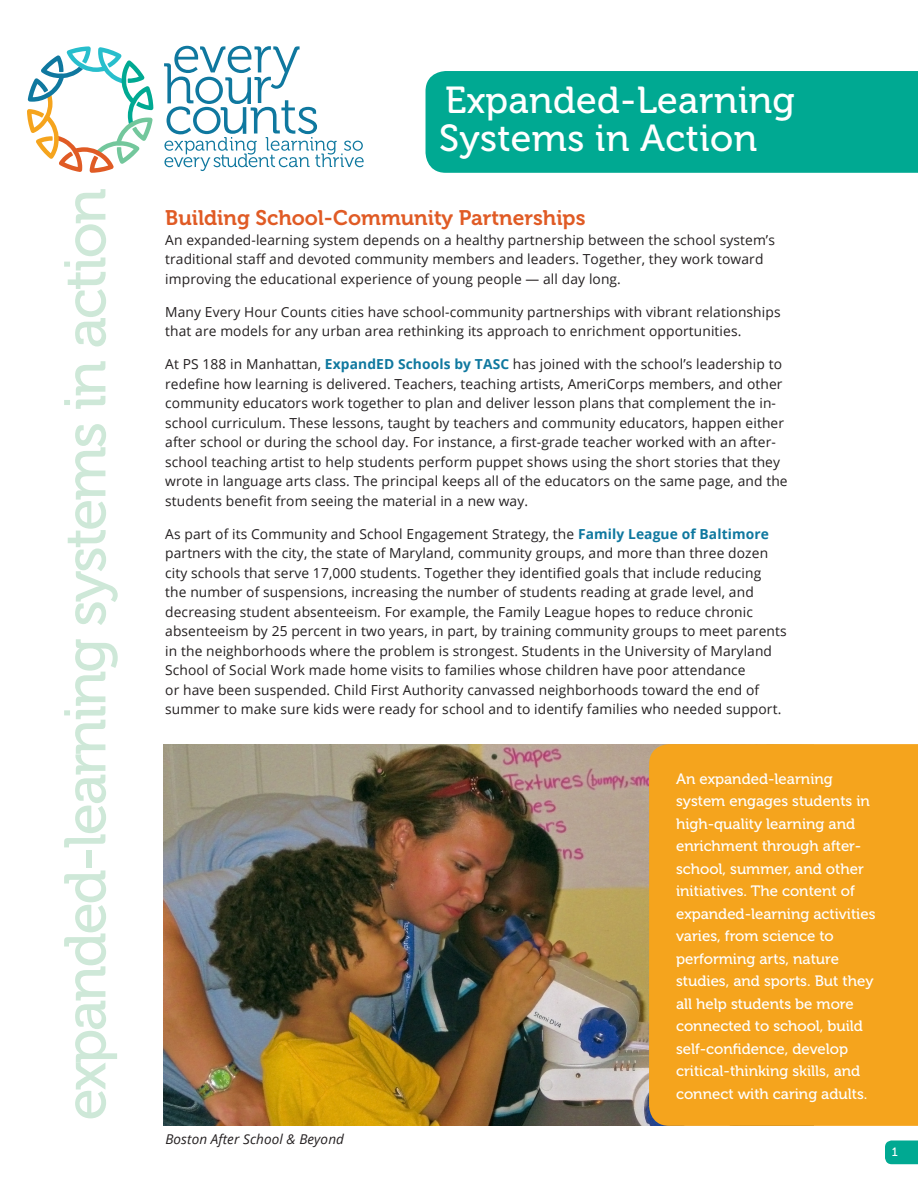
<style>
.page{position:relative;width:918px;height:1188px;background:#fff}
.page>*{position:absolute;margin:0;border:0;box-sizing:border-box;transform-origin:0 0}
.t1{font:58.5px "Museo 500";letter-spacing:-.04em;color:#cee8d8}
.t2{font:37.5px/38.4px "Museo 500";letter-spacing:.01em;color:#fff}
.A_head{font:21px "Museo 700";color:#e05b25}
.body_copy{font:15px/22.5px "Museo 500";color:#fff}
.body_copy-2{font:13.8px/19.5px "Open Sans";letter-spacing:.01em;color:#231f20}
.body_copy-3{font:italic 13.5px "Open Sans";letter-spacing:.01em;color:#231f20}
.t3{font:12px "Museo 500";color:#fff}
.s1{font-weight:700;color:#0f789f}
</style>
<div class="page">
<svg style="left:885px;top:1141px;width:33px;height:23px"></svg>
<svg style="left:27px;top:46px;width:126px;height:127px"></svg>
<svg style="left:164px;top:46px;width:200px;height:125px"></svg>
<div style="left:426px;top:71px;width:492px;height:102px;background:#00a992"></div>
<img style="left:163px;top:744px;width:486px;height:382px">
<div style="left:649px;top:744px;width:269px;height:382px;background:#f5a41d"></div>
<p class="t1" style="left:53px;top:1121px;width:934px;rotate:-90deg">expanded-learning systems in action</p>
<p class="t2" style="left:439px;top:81px;width:357px">Expanded-Learning<br>Systems in Action</p>
<p class="A_head" style="left:165px;top:206px;width:422px">Building School-Community Partnerships</p>
<p class="body_copy-2" style="left:165px;top:230px;width:611px">An expanded-learning system depends on a healthy partnership between the school system’s traditional staff and devoted community members and leaders. Together, they work toward improving the educational experience of young people — all day long.</p>
<p class="body_copy-2" style="left:165px;top:302px;width:617px">Many Every Hour Counts cities have school-community partnerships with vibrant relationships that are models for any urban area rethinking its approach to enrichment opportunities.</p>
<p class="body_copy-2" style="left:165px;top:354px;width:624px">At PS 188 in Manhattan, <span class="s1">ExpandED Schools by TASC</span> has joined with the school’s leadership to redefine how learning is delivered. Teachers, teaching artists, AmeriCorps members, and other community educators work together to plan and deliver lesson plans that complement the in&shy;school curriculum. These lessons, taught by teachers and community educators, happen either after school or during the school day. For instance, a first-grade teacher worked with an after&shy;school teaching artist to help students perform puppet shows using the short stories that they wrote in language arts class. The principal keeps all of the educators on the same page, and the students benefit from seeing the material in a new way.</p>
<p class="body_copy-2" style="left:165px;top:524px;width:623px">As part of its Community and School Engagement Strategy, the <span class="s1">Family League of Baltimore </span>partners with the city, the state of Maryland, community groups, and more than three dozen city schools that serve 17,000 students. Together they identified goals that include reducing<br>the number of suspensions, increasing the number of students reading at grade level, and decreasing student absenteeism. For example, the Family League hopes to reduce chronic absenteeism by 25 percent in two years, in part, by training community groups to meet parents in the neighborhoods where the problem is strongest. Students in the University of Maryland School of Social Work made home visits to families whose children have poor attendance<br>or have been suspended. Child First Authority canvassed neighborhoods toward the end of summer to make sure kids were ready for school and to identify families who needed support.</p>
<p class="body_copy-3" style="left:165px;top:1130px;width:180px">Boston After School &amp; Beyond</p>
<p class="body_copy" style="left:676px;top:768px;width:201px">An expanded-learning system engages students in high-quality learning and enrichment through after&shy;school, summer, and other initiatives. The content of expanded-learning activities varies, from science to performing arts, nature studies, and sports. But they all help students be more connected to school, build self-confidence, develop critical-thinking skills, and connect with caring adults.</p>
<p class="t3" style="left:892px;top:1146px;width:8px">1</p>
</div>
